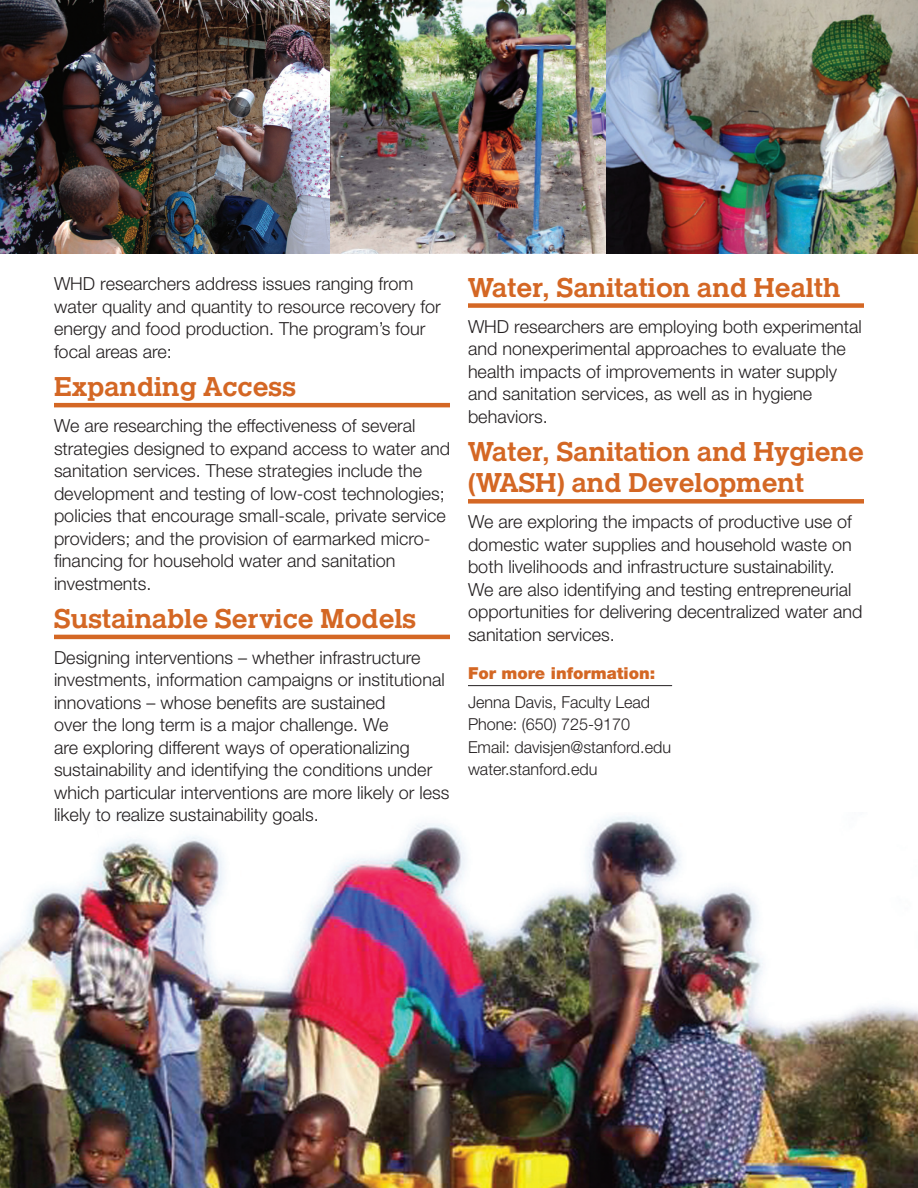
<style>
.page{position:relative;width:918px;height:1188px;background:#fff}
.page>*{position:absolute;margin:0;border:0;box-sizing:border-box;transform-origin:0 0}
.t1{font:28.5px/31.5px "Helserif Mdm";color:#d46724}
.t2{font:300 18px/22.5px "Helvetica Neue LT Std";color:#231f20}
.t3{font:300 16.5px/22.5px "Helvetica Neue LT Std";color:#231f20}
.t4{font:900 16.5px "Helvetica Neue LT Std";color:#d46724}
</style>
<div class="page">
<img style="left:0;top:815px;width:918px;height:373px">
<hr style="left:468px;top:685px;width:204px;height:1px;background:#231f20">
<img style="left:0;top:0;width:330px;height:254px">
<img style="left:330px;top:0;width:276px;height:254px">
<img style="left:606px;top:0;width:312px;height:254px">
<hr style="left:54px;top:403px;width:396px;height:4px;background:#d46724">
<hr style="left:54px;top:635px;width:396px;height:4px;background:#d46724">
<div style="left:468px;top:303px;width:396px;height:5px;background:#d46724"></div>
<div style="left:468px;top:499px;width:396px;height:5px;background:#d46724"></div>
<p class="t2" style="left:54px;top:272px;width:388px">WHD researchers address issues ranging from water quality and quantity to resource recovery for energy and food production. The program’s four focal areas are:</p>
<p class="t1" style="left:54px;top:373px;width:244px">Expanding Access</p>
<p class="t2" style="left:54px;top:414px;width:398px">We are researching the effectiveness of several strategies designed to expand access to water and sanitation services. These strategies include the development and testing of low-cost technologies; policies that encourage small-scale, private service providers; and the provision of earmarked micro&shy;financing for household water and sanitation investments.</p>
<p class="t1" style="left:54px;top:605px;width:364px">Sustainable Service Models</p>
<p class="t2" style="left:54px;top:646px;width:397px">Designing interventions – whether infrastructure investments, information campaigns or institutional innovations – whose benefits are sustained<br>over the long term is a major challenge. We<br>are exploring different ways of operationalizing sustainability and identifying the conditions under which particular interventions are more likely or less likely to realize sustainability goals.</p>
<p class="t1" style="left:468px;top:274px;width:374px">Water, Sanitation and Health</p>
<p class="t2" style="left:468px;top:315px;width:395px">WHD researchers are employing both experimental and nonexperimental approaches to evaluate the health impacts of improvements in water supply and sanitation services, as well as in hygiene behaviors.</p>
<p class="t1" style="left:468px;top:438px;width:397px">Water, Sanitation and Hygiene (WASH) and Development</p>
<p class="t2" style="left:468px;top:510px;width:396px">We are exploring the impacts of productive use of domestic water supplies and household waste on both livelihoods and infrastructure sustainability.<br>We are also identifying and testing entrepreneurial opportunities for delivering decentralized water and sanitation services.</p>
<p class="t4" style="left:468px;top:663px;width:189px">For more information:</p>
<p class="t3" style="left:468px;top:690px;width:205px">Jenna Davis, Faculty Lead<br>Phone: (650) 725-9170<br>Email: davisjen@stanford.edu water.stanford.edu</p>
</div>
